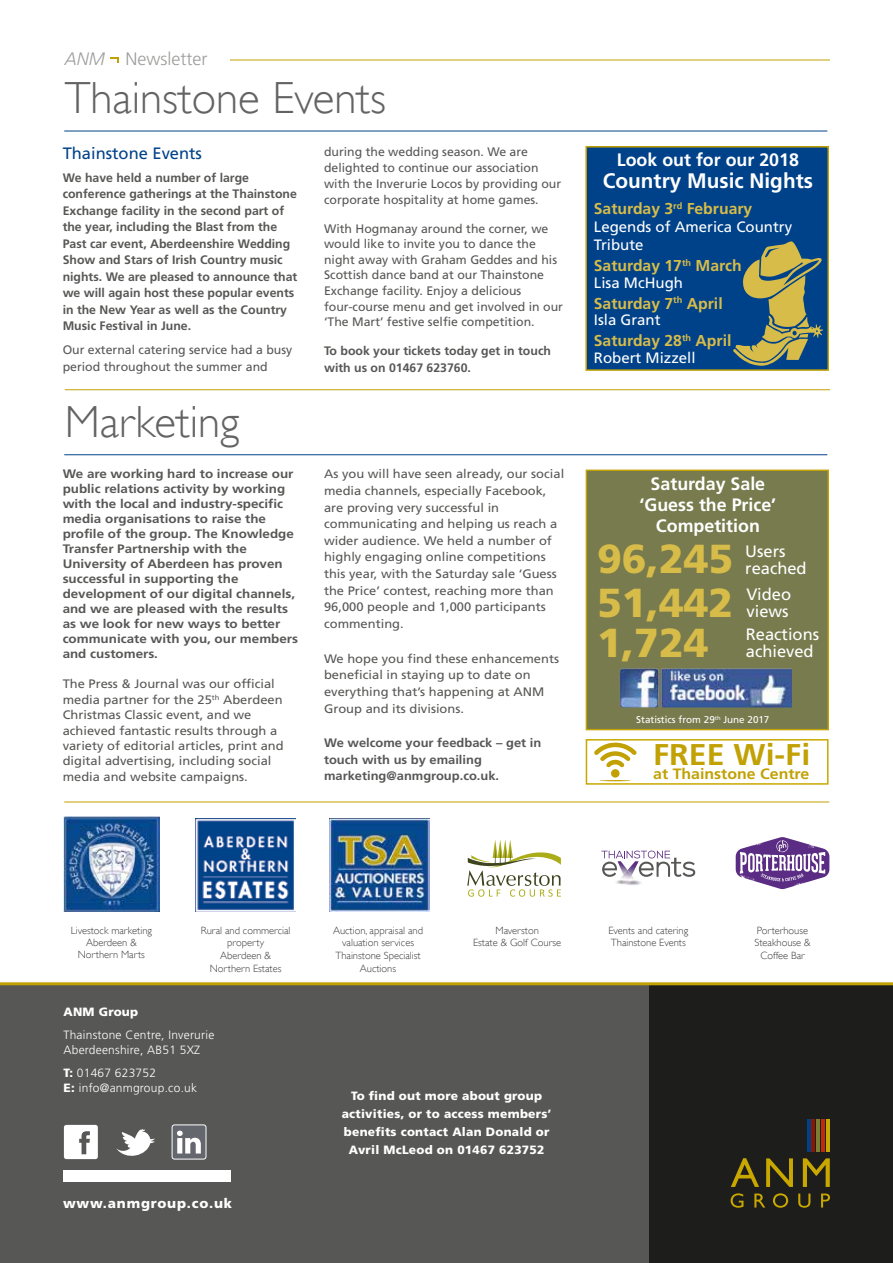
<style>
.page{position:relative;width:893px;height:1263px;background:#fff}
.page>*{position:absolute;margin:0;border:0;box-sizing:border-box;transform-origin:0 0}
.t1{font:300 45px "Gill Sans";color:#646363}
.t2{font:900 40.5px "Frutiger";color:#d8bc49}
.t3{font:700 30px "Frutiger";color:#c1a104;scale:1.07 1}
.t4{font:700 21px "Frutiger";color:#fff}
.t5{font:700 18px/21px "Frutiger";color:#fff;text-align:center}
.t6{font:300 18px "Frutiger";color:#9d9d9c}
.t7{font:16.5px/16.5px "Frutiger";color:#fff}
.t8{font:16.5px "Frutiger";color:#004289}
.t9{font:700 15.75px "Frutiger";color:#d8bc49}
.t10{font:15px/18px "Frutiger";color:#fff}
.t11{font:700 15px "Frutiger";color:#c1a104;scale:1.06 1}
.t12{font:900 13.5px "Frutiger";letter-spacing:.06em;color:#fff}
.t13{font:12.3px/16.6px "Frutiger";color:#575756;scale:1.05 1}
.t14{font:12.3px/15.6px "Frutiger";color:#575756}
.t15{font:700 12.3px/15px "Frutiger";color:#575756;scale:1.09 1}
.t16{font:700 12.3px/16.5px "Frutiger";color:#575756}
.t17{font:700 12.3px/16.6px "Frutiger";color:#575756;scale:1.05 1}
.t18{font:900 12px/18px "Frutiger";letter-spacing:.02em;color:#fff;text-align:center}
.t19{font:300 12px/15px "Frutiger";letter-spacing:.02em;color:#fff}
.t20{font:300 10.5px/12.6px "Gill Sans";color:#3c3c3b;text-align:center}
.t21{font:9.9px "Frutiger";color:#fff}
.s1{font-style:italic}
.s2{font-weight:900}
</style>
<div class="page">
<div style="left:586px;top:470px;width:242px;height:260px;background:#777b4d"></div>
<img style="left:619px;top:668px;width:173px;height:40px">
<div style="left:586px;top:470px;width:243px;height:260px;border:1px solid #c1a104"></div>
<div style="left:0;top:984px;width:650px;height:279px;background:#575756"></div>
<div style="left:650px;top:984px;width:243px;height:279px;background:#1d1d1b"></div>
<hr style="left:230px;top:60px;width:600px;height:1px;background:#c1a104">
<svg style="left:111px;top:57px;width:8px;height:6px"></svg>
<hr style="left:64px;top:131px;width:763px;height:1px;background:#004289">
<hr style="left:65px;top:389px;width:765px;height:1px;background:#c1a104">
<hr style="left:64px;top:454px;width:763px;height:1px;background:#004289">
<svg style="left:731px;top:1193px;width:12px;height:15px"></svg>
<svg style="left:754px;top:1193px;width:11px;height:14px"></svg>
<svg style="left:773px;top:1193px;width:15px;height:15px"></svg>
<svg style="left:798px;top:1193px;width:12px;height:15px"></svg>
<svg style="left:821px;top:1193px;width:9px;height:14px"></svg>
<svg style="left:731px;top:1158px;width:28px;height:29px"></svg>
<svg style="left:766px;top:1158px;width:27px;height:29px"></svg>
<svg style="left:803px;top:1158px;width:27px;height:29px"></svg>
<hr style="left:816px;top:1119px;width:4px;height:33px;background:#7d7e35">
<hr style="left:812px;top:1119px;width:3px;height:33px;background:#8a1702">
<hr style="left:821px;top:1119px;width:4px;height:33px;background:#bd2b0b">
<hr style="left:826px;top:1119px;width:4px;height:33px;background:#c8a800">
<hr style="left:807px;top:1119px;width:3px;height:33px;background:#004289">
<svg style="left:116px;top:1129px;width:39px;height:27px"></svg>
<svg style="left:64px;top:1125px;width:34px;height:34px"></svg>
<div style="left:172px;top:1125px;width:34px;height:34px;background:#65676f;border-radius:2px"></div>
<div style="left:172px;top:1125px;width:34px;height:34px;border:1px solid #fff;border-radius:2px"></div>
<svg style="left:177px;top:1130px;width:24px;height:23px"></svg>
<div style="left:64px;top:1170px;width:167px;height:11px;background:#fff"></div>
<hr style="left:0;top:982px;width:893px;height:3px;background:#c1a104">
<img style="left:64px;top:816px;width:95px;height:96px">
<img style="left:196px;top:818px;width:100px;height:94px">
<img style="left:330px;top:818px;width:100px;height:94px">
<img style="left:625px;top:884px;width:15px;height:1px">
<svg style="left:601px;top:850px;width:94px;height:34px"></svg>
<svg style="left:467px;top:840px;width:94px;height:57px"></svg>
<svg style="left:736px;top:837px;width:93px;height:52px"></svg>
<div style="left:586px;top:739px;width:242px;height:46px;border:2px solid #c8a800"></div>
<hr style="left:600px;top:780px;width:31px;height:1px;background:#c1a104;border-radius:50%">
<div style="left:611px;top:769px;width:9px;height:9px;background:#c1a104;border-radius:50%"></div>
<svg style="left:594px;top:743px;width:43px;height:24px"></svg>
<hr style="left:64px;top:802px;width:765px;height:1px;background:#c1a104">
<div style="left:585px;top:146px;width:244px;height:225px;background:#004289;border:1px solid #c1a104"></div>
<svg style="left:733px;top:241px;width:90px;height:125px"></svg>
<h3 class="t6" style="left:65px;top:48px;width:144px"><span class="s1">ANM</span> Newsletter</h3>
<h1 class="t1" style="left:65px;top:72px;width:323px">Thainstone Events</h1>
<h3 class="t8" style="left:63px;top:144px;width:141px">Thainstone Events</h3>
<p class="t16" style="left:63px;top:169px;width:236px">We have held a number of large conference gatherings at the Thainstone Exchange facility in the second part of the year, including the Blast from the Past car event, Aberdeenshire Wedding Show and Stars of Irish Country music nights. We are pleased to announce that we will again host these popular events in the New Year as well as the Country Music Festival in June.</p>
<p class="t14" style="left:63px;top:341px;width:231px;line-height:16.5px">Our external catering service had a busy period throughout the summer and</p>
<h1 class="t1" style="left:65px;top:396px;width:176px">Marketing</h1>
<p class="t15" style="left:63px;top:466px;width:217px">We are working hard to increase our public relations activity by working with the local and industry-specific media organisations to raise the profile of the group. The Knowledge<br>Transfer Partnership with the<br>University of Aberdeen has proven successful in supporting the development of our digital channels, and we are pleased with the results as we look for new ways to better communicate with you, our members and customers.</p>
<p class="t13" style="left:63px;top:676px;width:212px;line-height:15.5px">The Press &amp; Journal was our official media partner for the 25<sup>th</sup> Aberdeen Christmas Classic event, and we achieved fantastic results through a variety of editorial articles, print and digital advertising, including social media and website campaigns.</p>
<p class="t14" style="left:324px;top:144px;width:239px">during the wedding season. We are delighted to continue our association with the Inverurie Locos by providing our corporate hospitality at home games.</p>
<p class="t14" style="left:324px;top:220px;width:240px">With Hogmanay around the corner, we would like to invite you to dance the night away with Graham Geddes and his Scottish dance band at our Thainstone Exchange facility. Enjoy a delicious four-course menu and get involved in our ‘The Mart’ festive selfie competition.</p>
<p class="t16" style="left:324px;top:342px;width:228px">To book your tickets today get in touch with us on 01467 623760.</p>
<p class="t13" style="left:324px;top:465px;width:230px">As you will have seen already, our social media channels, especially Facebook, are proving very successful in communicating and helping us reach a wider audience. We held a number of highly engaging online competitions this year, with the Saturday sale ‘Guess the Price’ contest, reaching more than 96,000 people and 1,000 participants commenting.</p>
<p class="t13" style="left:324px;top:650px;width:225px">We hope you find these enhancements beneficial in staying up to date on everything that’s happening at ANM<br>Group and its divisions.</p>
<p class="t17" style="left:324px;top:734px;width:208px">We welcome your feedback – get in touch with us by emailing marketing@anmgroup.co.uk.</p>
<h3 class="t5" style="left:617px;top:149px;width:184px">Look out for our 2018</h3>
<h3 class="t4" style="left:603px;top:168px;width:212px">Country Music Nights</h3>
<p class="t9" style="left:594px;top:199px;width:160px">Saturday 3<sup>rd</sup> February</p>
<p class="t10" style="left:594px;top:218px;width:200px">Legends of America Country<br>Tribute</p>
<p class="t9" style="left:594px;top:256px;width:149px">Saturday 17<sup>th</sup> March</p>
<p class="t10" style="left:594px;top:273px;width:91px">Lisa McHugh</p>
<p class="t9" style="left:594px;top:294px;width:130px">Saturday 7<sup>th</sup> April</p>
<p class="t10" style="left:594px;top:311px;width:68px">Isla Grant</p>
<p class="t9" style="left:594px;top:331px;width:139px">Saturday 28<sup>th</sup> April</p>
<p class="t10" style="left:594px;top:348px;width:103px">Robert Mizzell</p>
<h3 class="t5" style="left:640px;top:473px;width:138px">Saturday Sale ‘Guess the Price’<br>Competition</h3>
<h2 class="t2" style="left:597px;top:534px;width:138px">96,245</h2>
<h3 class="t7" style="left:745px;top:543px;width:63px">Users reached</h3>
<h2 class="t2" style="left:597px;top:578px;width:138px">51,442</h2>
<h3 class="t7" style="left:746px;top:586px;width:46px">Video views</h3>
<h2 class="t2" style="left:597px;top:618px;width:113px">1,724</h2>
<h3 class="t7" style="left:746px;top:626px;width:75px">Reactions achieved</h3>
<p class="t21" style="left:636px;top:714px;width:135px">Statistics from 29<sup>th</sup> June 2017</p>
<h3 class="t3" style="left:653px;top:737px;width:148px">FREE Wi-Fi</h3>
<p class="t11" style="left:653px;top:765px;width:149px">at Thainstone Centre</p>
<p class="t20" style="left:201px;top:924px;width:91px">Rural and commercial property<br>Aberdeen &amp;<br>Northern Estates</p>
<p class="t20" style="left:333px;top:924px;width:91px">Auction, appraisal and valuation services<br>Thainstone Specialist<br>Auctions</p>
<p class="t20" style="left:71px;top:924px;width:83px;line-height:12px">Livestock marketing<br>Aberdeen &amp;<br>Northern Marts</p>
<p class="t20" style="left:608px;top:924px;width:81px;text-align:left">Events and catering<br>Thainstone Events</p>
<p class="t20" style="left:754px;top:924px;width:58px">Porterhouse<br>Steakhouse &amp;<br>Coffee Bar</p>
<p class="t20" style="left:473px;top:924px;width:90px">Maverston<br>Estate &amp; Golf Course</p>
<p class="t18" style="left:64px;top:1002px;width:76px">ANM Group</p>
<p class="t19" style="left:64px;top:1027px;width:152px">Thainstone Centre, Inverurie<br>Aberdeenshire, AB51 5XZ</p>
<p class="t19" style="left:64px;top:1065px;width:135px"><span class="s2">T:</span> 01467 623752<br><span class="s2">E:</span> info@anmgroup.co.uk</p>
<p class="t12" style="left:63px;top:1195px;width:171px">www.anmgroup.co.uk</p>
<p class="t18" style="left:342px;top:1087px;width:211px">To find out more about group activities, or to access members’ benefits contact Alan Donald or<br>Avril McLeod on 01467 623752</p>
</div>
